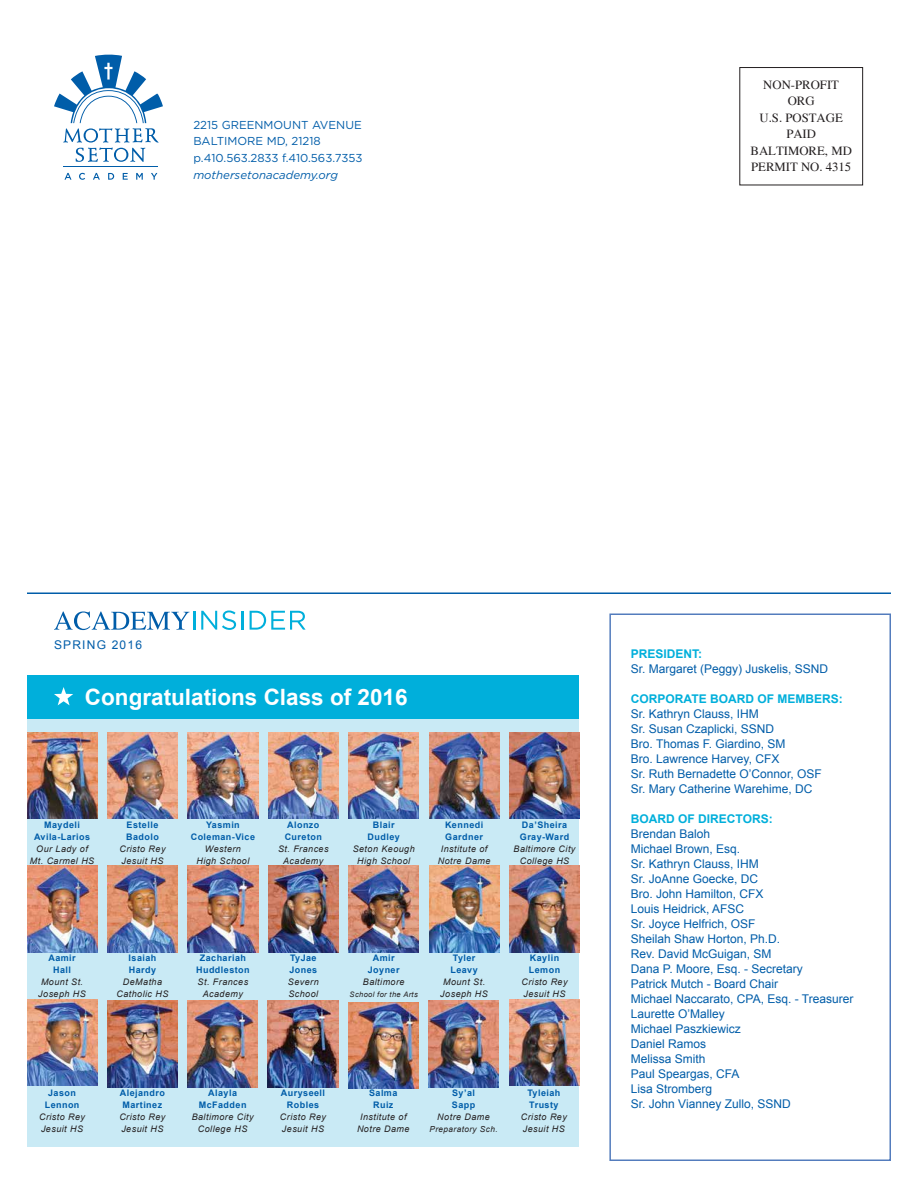
<style>
.page{position:relative;width:918px;height:1188px;background:#fff}
.page>*{position:absolute;margin:0;border:0;box-sizing:border-box;transform-origin:0 0}
.t1{font:700 22.5px "Arial";color:#fff}
.t2{font:12.75px/16.5px "Times";color:#231f20;text-align:center}
.t3{font:12px/15px "Arial";color:#005da9}
.t4{font:700 12px "Arial";color:#00afdb}
.t5{font:12px "Arial";letter-spacing:.1em;color:#005da9}
.t6{font:11.55px/17px "Gotham";color:#005da9}
.t7{font:italic 11.55px "Gotham";color:#005da9}
.t8{font:italic 9px/12px "Arial";letter-spacing:.05em;color:#231f20;text-align:center}
.t9{font:700 9px/12px "Arial";letter-spacing:.05em;color:#005da9;text-align:center}
.t10{font:italic 8.25px "Arial";letter-spacing:.05em;color:#231f20}
.t11{font:italic 7.5px "Arial";letter-spacing:.05em;color:#231f20}
</style>
<div class="page">
<hr style="left:27px;top:592px;width:864px;height:2px;background:#005da9">
<div style="left:27px;top:680px;width:552px;height:468px;background:#c9eaf5"></div>
<div style="left:739px;top:67px;width:124px;height:118px;border:1px solid #231f20"></div>
<div style="left:609px;top:614px;width:282px;height:547px;border:2px solid #537cbd"></div>
<svg style="left:64px;top:172px;width:8px;height:8px"></svg>
<svg style="left:79px;top:172px;width:6px;height:8px"></svg>
<svg style="left:93px;top:172px;width:7px;height:8px"></svg>
<svg style="left:108px;top:172px;width:6px;height:8px"></svg>
<svg style="left:123px;top:172px;width:5px;height:8px"></svg>
<svg style="left:136px;top:173px;width:7px;height:7px"></svg>
<svg style="left:151px;top:172px;width:6px;height:8px"></svg>
<hr style="left:63px;top:166px;width:95px;height:1px;background:#005da9">
<svg style="left:54px;top:54px;width:109px;height:108px"></svg>
<div style="left:27px;top:675px;width:552px;height:43px;background:#00afdb"></div>
<svg style="left:54px;top:687px;width:19px;height:18px"></svg>
<svg style="left:54px;top:611px;width:141px;height:19px"></svg>
<svg style="left:201px;top:611px;width:42px;height:19px"></svg>
<svg style="left:250px;top:611px;width:56px;height:19px"></svg>
<img style="left:107px;top:866px;width:71px;height:86px">
<img style="left:349px;top:866px;width:70px;height:86px">
<img style="left:188px;top:1001px;width:70px;height:86px">
<img style="left:27px;top:866px;width:70px;height:86px">
<img style="left:27px;top:1000px;width:70px;height:86px">
<img style="left:188px;top:733px;width:70px;height:86px">
<img style="left:268px;top:1001px;width:70px;height:86px">
<img style="left:107px;top:1001px;width:70px;height:86px">
<img style="left:349px;top:733px;width:70px;height:86px">
<img style="left:268px;top:866px;width:70px;height:86px">
<img style="left:509px;top:733px;width:71px;height:86px">
<img style="left:428px;top:1001px;width:71px;height:86px">
<img style="left:268px;top:733px;width:70px;height:86px">
<img style="left:429px;top:866px;width:70px;height:86px">
<img style="left:27px;top:733px;width:70px;height:86px">
<img style="left:107px;top:733px;width:70px;height:86px">
<img style="left:188px;top:866px;width:70px;height:86px">
<img style="left:509px;top:866px;width:71px;height:86px">
<img style="left:348px;top:1002px;width:70px;height:87px">
<img style="left:429px;top:733px;width:70px;height:86px">
<img style="left:509px;top:1000px;width:71px;height:86px">
<p class="t6" style="left:193px;top:116px;width:171px">2215 GREENMOUNT AVENUE<br>BALTIMORE MD, 21218 p.410.563.2833 f.410.563.7353</p>
<p class="t7" style="left:193px;top:169px;width:146px">mothersetonacademy.org</p>
<p class="t2" style="left:751px;top:76px;width:103px">NON-PROFIT<br>ORG<br>U.S. POSTAGE<br>PAID<br>BALTIMORE, MD<br>PERMIT NO. 4315</p>
<p class="t5" style="left:54px;top:637px;width:90px">SPRING 2016</p>
<h1 class="t1" style="left:85px;top:682px;width:324px">Congratulations Class of 2016</h1>
<p class="t9" style="left:34px;top:819px;width:58px">Maydeli<br>Avila-Larios</p>
<p class="t8" style="left:30px;top:843px;width:66px">Our Lady of<br>Mt. Carmel HS</p>
<p class="t9" style="left:126px;top:819px;width:34px;text-align:left">Estelle<br>Badolo</p>
<p class="t8" style="left:119px;top:843px;width:48px;text-align:left">Cristo Rey<br>Jesuit HS</p>
<p class="t9" style="left:191px;top:819px;width:66px">Yasmin<br>Coleman-Vice</p>
<p class="t8" style="left:196px;top:843px;width:55px">Western<br>High School</p>
<p class="t9" style="left:285px;top:819px;width:39px;text-align:left">Alonzo<br>Cureton</p>
<p class="t8" style="left:278px;top:843px;width:52px">St. Frances<br>Academy</p>
<p class="t9" style="left:368px;top:819px;width:34px">Blair<br>Dudley</p>
<p class="t8" style="left:353px;top:843px;width:63px">Seton Keough<br>High School</p>
<p class="t9" style="left:445px;top:819px;width:40px;text-align:left">Kennedi<br>Gardner</p>
<p class="t8" style="left:438px;top:843px;width:54px">Institute of<br>Notre Dame</p>
<p class="t9" style="left:520px;top:819px;width:51px;text-align:left">Da’Sheira<br>Gray-Ward</p>
<p class="t8" style="left:514px;top:843px;width:63px">Baltimore City<br>College HS</p>
<p class="t9" style="left:48px;top:952px;width:29px">Aamir<br>Hall</p>
<p class="t8" style="left:38px;top:976px;width:49px">Mount St.<br>Joseph HS</p>
<p class="t9" style="left:129px;top:952px;width:29px;text-align:left">Isaiah<br>Hardy</p>
<p class="t8" style="left:116px;top:976px;width:54px">DeMatha<br>Catholic HS</p>
<p class="t9" style="left:196px;top:952px;width:55px">Zachariah<br>Huddleston</p>
<p class="t8" style="left:198px;top:976px;width:52px">St. Frances<br>Academy</p>
<p class="t9" style="left:289px;top:952px;width:29px;text-align:left">TyJae<br>Jones</p>
<p class="t8" style="left:288px;top:976px;width:32px;text-align:left">Severn<br>School</p>
<p class="t9" style="left:368px;top:952px;width:33px">Amir<br>Joyner</p>
<p class="t8" style="left:363px;top:976px;width:43px">Baltimore</p>
<p class="t11" style="left:350px;top:989px;width:70px">School for the Arts</p>
<p class="t9" style="left:450px;top:952px;width:29px;text-align:left">Tyler<br>Leavy</p>
<p class="t8" style="left:440px;top:976px;width:49px">Mount St.<br>Joseph HS</p>
<p class="t9" style="left:529px;top:952px;width:33px;text-align:left">Kaylin<br>Lemon</p>
<p class="t8" style="left:522px;top:976px;width:48px;text-align:left">Cristo Rey<br>Jesuit HS</p>
<p class="t9" style="left:45px;top:1087px;width:36px">Jason<br>Lennon</p>
<p class="t8" style="left:39px;top:1111px;width:48px;text-align:left">Cristo Rey<br>Jesuit HS</p>
<p class="t9" style="left:120px;top:1087px;width:47px">Alejandro<br>Martinez</p>
<p class="t8" style="left:119px;top:1111px;width:48px;text-align:left">Cristo Rey<br>Jesuit HS</p>
<p class="t9" style="left:199px;top:1087px;width:49px">Alayla<br>McFadden</p>
<p class="t8" style="left:192px;top:1111px;width:63px">Baltimore City<br>College HS</p>
<p class="t9" style="left:281px;top:1087px;width:46px">Auryseell<br>Robles</p>
<p class="t8" style="left:280px;top:1111px;width:48px;text-align:left">Cristo Rey<br>Jesuit HS</p>
<p class="t9" style="left:369px;top:1087px;width:30px">Salma<br>Ruiz</p>
<p class="t8" style="left:357px;top:1111px;width:54px">Institute of<br>Notre Dame</p>
<p class="t9" style="left:452px;top:1087px;width:25px;text-align:left">Sy’al<br>Sapp</p>
<p class="t8" style="left:437px;top:1111px;width:54px">Notre Dame</p>
<p class="t10" style="left:430px;top:1124px;width:70px">Preparatory Sch.</p>
<p class="t9" style="left:527px;top:1087px;width:35px;text-align:left">Tyleiah<br>Trusty</p>
<p class="t8" style="left:521px;top:1111px;width:48px;text-align:left">Cristo Rey<br>Jesuit HS</p>
<p class="t4" style="left:631px;top:646px;width:73px">PRESIDENT:</p>
<p class="t3" style="left:631px;top:661px;width:199px">Sr. Margaret (Peggy) Juskelis, SSND</p>
<p class="t4" style="left:631px;top:691px;width:213px">CORPORATE BOARD OF MEMBERS:</p>
<p class="t3" style="left:631px;top:706px;width:192px">Sr. Kathryn Clauss, IHM<br>Sr. Susan Czaplicki, SSND<br>Bro. Thomas F. Giardino, SM<br>Bro. Lawrence Harvey, CFX<br>Sr. Ruth Bernadette O’Connor, OSF<br>Sr. Mary Catherine Warehime, DC</p>
<p class="t4" style="left:631px;top:811px;width:143px">BOARD OF DIRECTORS:</p>
<p class="t3" style="left:631px;top:826px;width:224px">Brendan Baloh<br>Michael Brown, Esq.<br>Sr. Kathryn Clauss, IHM<br>Sr. JoAnne Goecke, DC<br>Bro. John Hamilton, CFX<br>Louis Heidrick, AFSC<br>Sr. Joyce Helfrich, OSF<br>Sheilah Shaw Horton, Ph.D.<br>Rev. David McGuigan, SM<br>Dana P. Moore, Esq. - Secretary<br>Patrick Mutch - Board Chair<br>Michael Naccarato, CPA, Esq. - Treasurer<br>Laurette O’Malley<br>Michael Paszkiewicz<br>Daniel Ramos<br>Melissa Smith<br>Paul Speargas, CFA<br>Lisa Stromberg<br>Sr. John Vianney Zullo, SSND</p>
</div>
